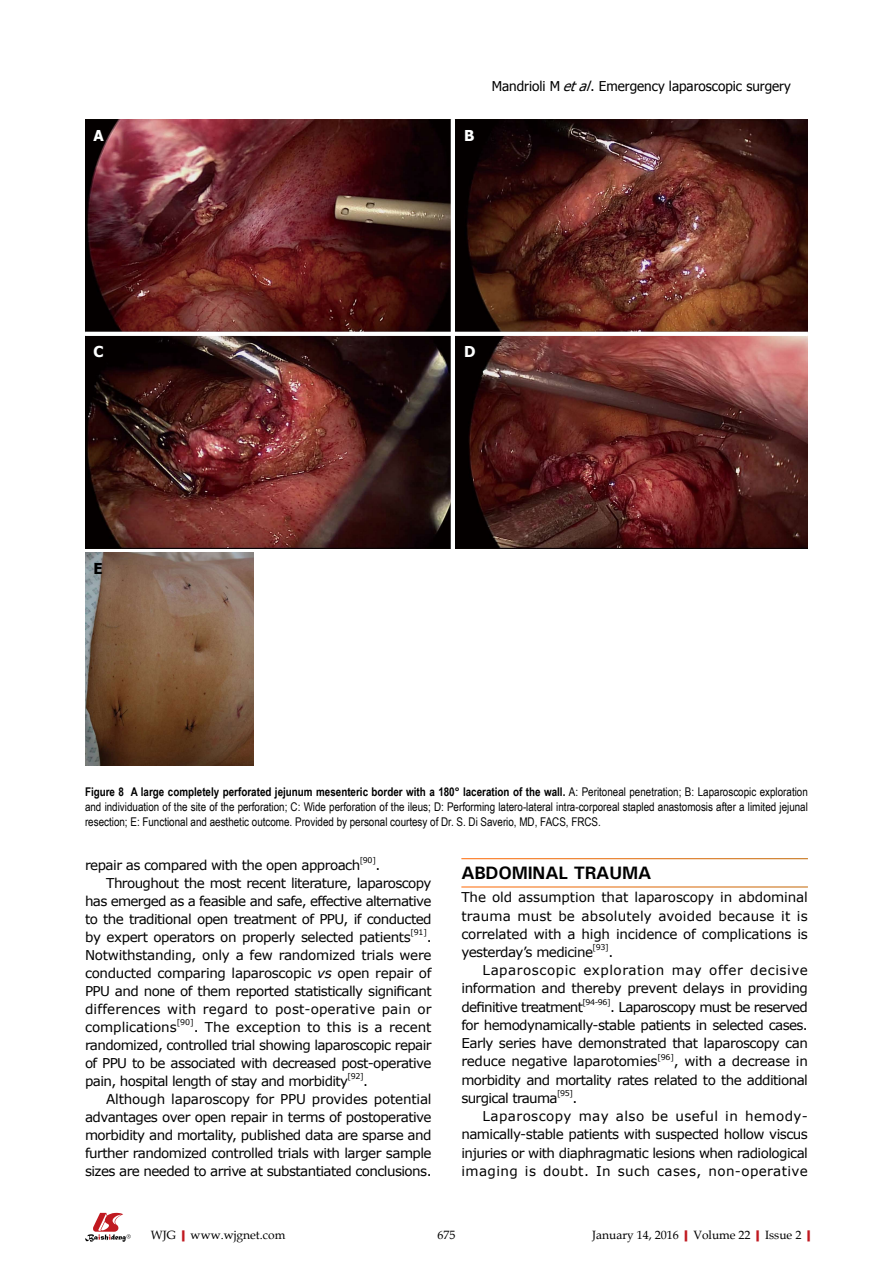
<style>
.page{position:relative;width:893px;height:1263px;background:#fff}
.page>*{position:absolute;margin:0;border:0;box-sizing:border-box;transform-origin:0 0}
.t1{font:700 18px "Univers";letter-spacing:-.01em;color:#000}
.t2{font:700 15px "Tahoma";color:#fff}
.t3{font:700 15px "Tahoma";color:#000}
.t4{font:13.5px/18px "Verdana";letter-spacing:-.04em;color:#000;text-align:justify}
.t5{font:13.5px "Verdana";letter-spacing:.03em;color:#000}
.t6{font:13.5px "Tahoma";color:#000}
.t7{font:13.5px "Verdana";letter-spacing:-.015em;color:#000}
.t8{font:13.5px "Verdana";letter-spacing:.04em;color:#000}
.t9{font:12px/15px "Arial Narrow";color:#000;text-align:justify}
.t10{font:12px "Book Antiqua";color:#000}
.t11{font:7.8px "Verdana";letter-spacing:-.04em;color:#000}
.s1{font-style:italic}
.s2{font-weight:700}
.s3{font-weight:700;color:#c01920}
</style>
<div class="page">
<svg style="left:85px;top:1213px;width:46px;height:29px"></svg>
<img style="left:85px;top:119px;width:723px;height:430px">
<hr style="left:451px;top:119px;width:4px;height:430px;background:#fff">
<hr style="left:85px;top:332px;width:723px;height:4px;background:#fff">
<img style="left:85px;top:553px;width:169px;height:212px">
<p class="t2" style="left:94px;top:125px;width:12px">A</p>
<p class="t2" style="left:464px;top:125px;width:12px">B</p>
<p class="t6" style="left:492px;top:77px;width:301px">Mandrioli M <span class="s1">etal</span>. Emergency laparoscopic surgery</p>
<p class="t2" style="left:94px;top:341px;width:12px">C</p>
<p class="t2" style="left:464px;top:341px;width:13px">D</p>
<p class="t3" style="left:94px;top:558px;width:11px">E</p>
<p class="t9" style="left:85px;top:784px;width:724px"><span class="s2">Figure 8 A large completely perforated jejunum mesenteric border with a 180° laceration of the wall.</span> A: Peritoneal penetration; B: Laparoscopic exploration and individuation of the site of the perforation; C: Wide perforation of the ileus; D: Performing latero-lateral intra-corporeal stapled anastomosis after a limited jejunal resection; E: Functional and aesthetic outcome. Provided by personal courtesy of Dr. S. Di Saverio, MD, FACS, FRCS.</p>
<p class="t4" style="left:85px;top:855px;width:277px">repair as compared with the open approach</p>
<p class="t11" style="left:360px;top:855px;width:18px">[90]</p>
<p class="t4" style="left:376px;top:855px;width:6px">.</p>
<p class="t4" style="left:106px;top:873px;width:327px">Throughout the most recent literature, laparoscopy</p>
<p class="t4" style="left:85px;top:891px;width:348px">has emerged as a feasible and safe, effective alternative</p>
<p class="t4" style="left:85px;top:909px;width:348px">to the traditional open treatment of PPU, if conducted</p>
<p class="t4" style="left:85px;top:927px;width:327px">by expert operators on properly selected patients</p>
<p class="t11" style="left:410px;top:927px;width:18px">[91]</p>
<p class="t4" style="left:85px;top:927px;width:348px;text-indent:342px">.<br>Notwithstanding, only a few randomized trials were conducted comparing laparoscopic <span class="s1">vs</span> open repair of PPU and none of them reported statistically significant differences with regard to post-operative pain or complications</p>
<p class="t11" style="left:177px;top:1017px;width:19px">[90]</p>
<p class="t4" style="left:85px;top:1017px;width:348px;text-indent:109px">. The exception to this is a recent randomized, controlled trial showing laparoscopic repair of PPU to be associated with decreased post-operative pain, hospital length of stay and morbidity</p>
<p class="t11" style="left:348px;top:1071px;width:18px">[92]</p>
<p class="t4" style="left:363px;top:1071px;width:6px">.</p>
<p class="t7" style="left:106px;top:1090px;width:327px">Although laparoscopy for PPU provides potential</p>
<p class="t4" style="left:85px;top:1107px;width:348px">advantages over open repair in terms of postoperative</p>
<p class="t4" style="left:85px;top:1125px;width:348px">morbidity and mortality, published data are sparse and</p>
<p class="t4" style="left:85px;top:1143px;width:348px">further randomized controlled trials with larger sample</p>
<p class="t4" style="left:85px;top:1161px;width:348px">sizes are needed to arrive at substantiated conclusions.</p>
<p class="t1" style="left:461px;top:861px;width:192px">ABDOMINAL TRAUMA</p>
<p class="t4" style="left:461px;top:888px;width:348px">The old assumption that laparoscopy in abdominal trauma must be absolutely avoided because it is correlated with a high incidence of complications is yesterday’s medicine</p>
<p class="t11" style="left:593px;top:942px;width:18px">[93]</p>
<p class="t4" style="left:608px;top:943px;width:6px">.</p>
<p class="t8" style="left:483px;top:962px;width:327px">Laparoscopic exploration may offer decisive</p>
<p class="t4" style="left:461px;top:979px;width:348px">information and thereby prevent delays in providing</p>
<p class="t4" style="left:461px;top:997px;width:123px">definitive treatment</p>
<p class="t11" style="left:582px;top:997px;width:30px">[94-96]</p>
<p class="t4" style="left:461px;top:997px;width:348px;text-indent:149px">. Laparoscopy must be reserved for hemodynamically-stable patients in selected cases.<br>Early series have demonstrated that laparoscopy can reduce negative laparotomies</p>
<p class="t11" style="left:657px;top:1052px;width:18px">[96]</p>
<p class="t4" style="left:461px;top:1052px;width:348px;text-indent:212px">, with a decrease in morbidity and mortality rates related to the additional surgical trauma</p>
<p class="t11" style="left:557px;top:1088px;width:17px">[95]</p>
<p class="t4" style="left:573px;top:1088px;width:6px">.</p>
<p class="t5" style="left:483px;top:1108px;width:325px">Laparoscopy may also be useful in hemody-</p>
<p class="t4" style="left:461px;top:1125px;width:348px">namically-stable patients with suspected hollow viscus</p>
<p class="t4" style="left:461px;top:1143px;width:348px">injuries or with diaphragmatic lesions when radiological</p>
<p class="t5" style="left:461px;top:1162px;width:348px">imaging is doubt. In such cases, non-operative</p>
<p class="t10" style="left:151px;top:1226px;width:136px">WJG<span class="s3">|</span>www.wjgnet.com</p>
<p class="t10" style="left:437px;top:1226px;width:19px">675</p>
<p class="t10" style="left:592px;top:1226px;width:225px">January 14, 2016<span class="s3">|</span>Volume 22<span class="s3">|</span>Issue 2<span class="s3">|</span></p>
</div>
